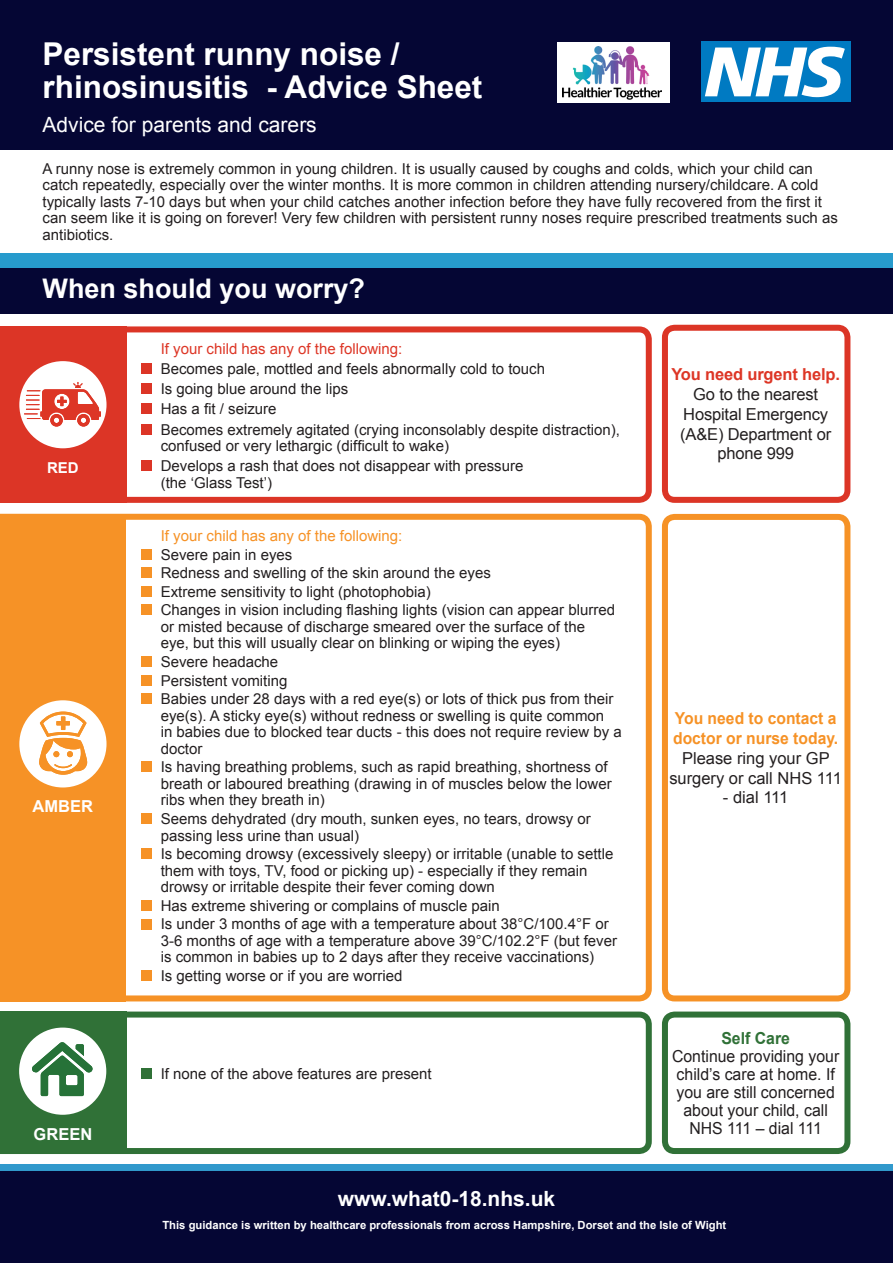
<style>
.page{position:relative;width:893px;height:1263px;background:#fff}
.page>*{position:absolute;margin:0;border:0;box-sizing:border-box;transform-origin:0 0}
.t1{font:700 31.5px/33px "Arial";color:#fff}
.t2{font:700 27px "Arial";color:#fff}
.t3{font:21px "Arial";color:#fff}
.t4{font:700 21px "Arial";color:#fff}
.t5{font:16.5px/19.8px "Arial";color:#231f20;text-align:center}
.t6{font:16.5px/18px "Arial";color:#231f20;text-align:center;scale:.96 1}
.t7{font:700 16.5px/19.8px "Arial";color:#f69226;scale:.95 1}
.t8{font:700 16.5px "Arial";letter-spacing:-.01em;color:#dd3626}
.t9{font:700 16.5px "Arial";color:#fff}
.t10{font:700 16.5px "Arial";color:#307137;scale:.96 1}
.t11{font:15px/16.5px "Arial";color:#231f20}
.t12{font:15px "Arial";color:#dd3626}
.t13{font:15px "Arial";color:#f69226}
.t14{font:700 15px "Arial";color:#fff}
.t15{font:700 11.25px "Arial";color:#fff}
</style>
<div class="page">
<div style="left:0;top:0;width:893px;height:150px;background:#050634"></div>
<div style="left:0;top:1164px;width:893px;height:55px;background:#3199cc"></div>
<div style="left:0;top:1171px;width:893px;height:92px;background:#050634"></div>
<svg style="left:127px;top:326px;width:525px;height:177px"></svg>
<div style="left:662px;top:325px;width:188px;height:178px;border:6px solid #dc3526;border-radius:10px"></div>
<div style="left:141px;top:363px;width:11px;height:11px;background:#dc3526"></div>
<div style="left:141px;top:383px;width:11px;height:11px;background:#dc3526"></div>
<div style="left:141px;top:403px;width:11px;height:11px;background:#dc3526"></div>
<div style="left:141px;top:424px;width:11px;height:11px;background:#dc3526"></div>
<div style="left:141px;top:460px;width:11px;height:11px;background:#dc3526"></div>
<div style="left:0;top:326px;width:127px;height:177px;background:#dc3526"></div>
<div style="left:19px;top:361px;width:88px;height:87px;background:#fff;border-radius:50%"></div>
<svg style="left:24px;top:382px;width:77px;height:45px"></svg>
<div style="left:701px;top:42px;width:149px;height:60px;background:#007ac2"></div>
<svg style="left:705px;top:47px;width:140px;height:50px"></svg>
<div style="left:557px;top:42px;width:112px;height:60px;background:#fff"></div>
<img style="left:563px;top:46px;width:99px;height:54px">
<div style="left:0;top:253px;width:893px;height:54px;background:#279bcd"></div>
<div style="left:0;top:268px;width:893px;height:46px;background:#050634"></div>
<svg style="left:126px;top:514px;width:526px;height:487px"></svg>
<div style="left:0;top:514px;width:126px;height:487px;background:#f69226"></div>
<div style="left:662px;top:514px;width:188px;height:487px;border:6px solid #f69226;border-radius:10px"></div>
<div style="left:141px;top:549px;width:11px;height:10px;background:#f69226"></div>
<div style="left:141px;top:567px;width:11px;height:11px;background:#f69226"></div>
<div style="left:141px;top:586px;width:11px;height:11px;background:#f69226"></div>
<div style="left:141px;top:604px;width:11px;height:11px;background:#f69226"></div>
<div style="left:141px;top:656px;width:11px;height:11px;background:#f69226"></div>
<div style="left:141px;top:675px;width:11px;height:11px;background:#f69226"></div>
<div style="left:141px;top:693px;width:11px;height:11px;background:#f69226"></div>
<div style="left:141px;top:761px;width:11px;height:11px;background:#f69226"></div>
<div style="left:141px;top:813px;width:11px;height:11px;background:#f69226"></div>
<div style="left:141px;top:848px;width:11px;height:11px;background:#f69226"></div>
<div style="left:141px;top:900px;width:11px;height:11px;background:#f69226"></div>
<div style="left:141px;top:918px;width:11px;height:11px;background:#f69226"></div>
<div style="left:141px;top:970px;width:11px;height:11px;background:#f69226"></div>
<div style="left:19px;top:700px;width:88px;height:87px;background:#fff;border-radius:50%"></div>
<svg style="left:39px;top:711px;width:48px;height:64px"></svg>
<svg style="left:127px;top:1011px;width:525px;height:143px"></svg>
<div style="left:0;top:1011px;width:127px;height:143px;background:#307137"></div>
<div style="left:662px;top:1011px;width:188px;height:143px;border:6px solid #307137;border-radius:10px"></div>
<div style="left:141px;top:1068px;width:11px;height:11px;background:#307137"></div>
<div style="left:19px;top:1027px;width:87px;height:88px;background:#fff;border-radius:50%"></div>
<svg style="left:32px;top:1042px;width:61px;height:54px"></svg>
<p class="t1" style="left:43px;top:39px;width:441px">Persistent runny noise / rhinosinusitis - Advice Sheet</p>
<p class="t3" style="left:43px;top:111px;width:276px">Advice for parents and carers</p>
<p class="t11" style="left:43px;top:160px;width:797px">A runny nose is extremely common in young children. It is usually caused by coughs and colds, which your child can catch repeatedly, especially over the winter months. It is more common in children attending nursery/childcare. A cold typically lasts 7-10 days but when your child catches another infection before they have fully recovered from the first it can seem like it is going on forever! Very few children with persistent runny noses require prescribed treatments such as antibiotics.</p>
<p class="t2" style="left:43px;top:271px;width:324px">When should you worry?</p>
<p class="t14" style="left:47px;top:458px;width:33px">RED</p>
<p class="t9" style="left:33px;top:795px;width:62px">AMBER</p>
<p class="t9" style="left:34px;top:1123px;width:60px">GREEN</p>
<p class="t12" style="left:161px;top:339px;width:243px">If your child has any of the following:</p>
<p class="t11" style="left:161px;top:361px;width:386px">Becomes pale, mottled and feels abnormally cold to touch</p>
<p class="t11" style="left:161px;top:381px;width:189px">Is going blue around the lips</p>
<p class="t11" style="left:161px;top:401px;width:117px">Has a fit / seizure</p>
<p class="t11" style="left:161px;top:421px;width:461px">Becomes extremely agitated (crying inconsolably despite distraction), confused or very lethargic (difficult to wake)</p>
<p class="t11" style="left:161px;top:458px;width:364px">Develops a rash that does not disappear with pressure (the ‘Glass Test’)</p>
<p class="t13" style="left:161px;top:526px;width:243px">If your child has any of the following:</p>
<p class="t11" style="left:161px;top:546px;width:133px">Severe pain in eyes</p>
<p class="t11" style="left:161px;top:565px;width:332px">Redness and swelling of the skin around the eyes</p>
<p class="t11" style="left:161px;top:583px;width:272px">Extreme sensitivity to light (photophobia)</p>
<p class="t11" style="left:161px;top:602px;width:456px">Changes in vision including flashing lights (vision can appear blurred or misted because of discharge smeared over the surface of the eye, but this will usually clear on blinking or wiping the eyes)</p>
<p class="t11" style="left:161px;top:654px;width:119px">Severe headache</p>
<p class="t11" style="left:161px;top:672px;width:128px">Persistent vomiting</p>
<p class="t11" style="left:161px;top:691px;width:463px">Babies under 28 days with a red eye(s) or lots of thick pus from their eye(s). A sticky eye(s) without redness or swelling is quite common<br>in babies due to blocked tear ducts - this does not require review by a doctor</p>
<p class="t11" style="left:161px;top:759px;width:453px">Is having breathing problems, such as rapid breathing, shortness of breath or laboured breathing (drawing in of muscles below the lower ribs when they breath in)</p>
<p class="t11" style="left:161px;top:811px;width:432px">Seems dehydrated (dry mouth, sunken eyes, no tears, drowsy or passing less urine than usual)</p>
<p class="t11" style="left:161px;top:846px;width:454px">Is becoming drowsy (excessively sleepy) or irritable (unable to settle them with toys, TV, food or picking up) - especially if they remain drowsy or irritable despite their fever coming down</p>
<p class="t11" style="left:161px;top:897px;width:341px">Has extreme shivering or complains of muscle pain</p>
<p class="t11" style="left:161px;top:916px;width:458px">Is under 3 months of age with a temperature about 38°C/100.4°F or<br>3-6 months of age with a temperature above 39°C/102.2°F (but fever is common in babies up to 2 days after they receive vaccinations)</p>
<p class="t11" style="left:161px;top:968px;width:243px">Is getting worse or if you are worried</p>
<p class="t11" style="left:161px;top:1066px;width:273px">If none of the above features are present</p>
<p class="t4" style="left:338px;top:1184px;width:219px">www.what0-18.nhs.uk</p>
<p class="t8" style="left:671px;top:363px;width:170px">You need urgent help.</p>
<p class="t5" style="left:680px;top:384px;width:153px">Go to the nearest<br>Hospital Emergency (A&amp;E) Department or phone 999</p>
<p class="t7" style="left:673px;top:709px;width:175px">You need to contact a doctor or nurse today.</p>
<p class="t5" style="left:669px;top:748px;width:174px">Please ring your GP surgery or call NHS 111</p>
<p class="t5" style="left:723px;top:788px;width:67px">- dial 111</p>
<p class="t10" style="left:721px;top:1027px;width:73px">Self Care</p>
<p class="t6" style="left:672px;top:1047px;width:176px">Continue providing your child’s care at home. If you are still concerned about your child, call<br>NHS 111 – dial 111</p>
<p class="t15" style="left:162px;top:1217px;width:565px">This guidance is written by healthcare professionals from across Hampshire, Dorset and the Isle of Wight</p>
</div>
